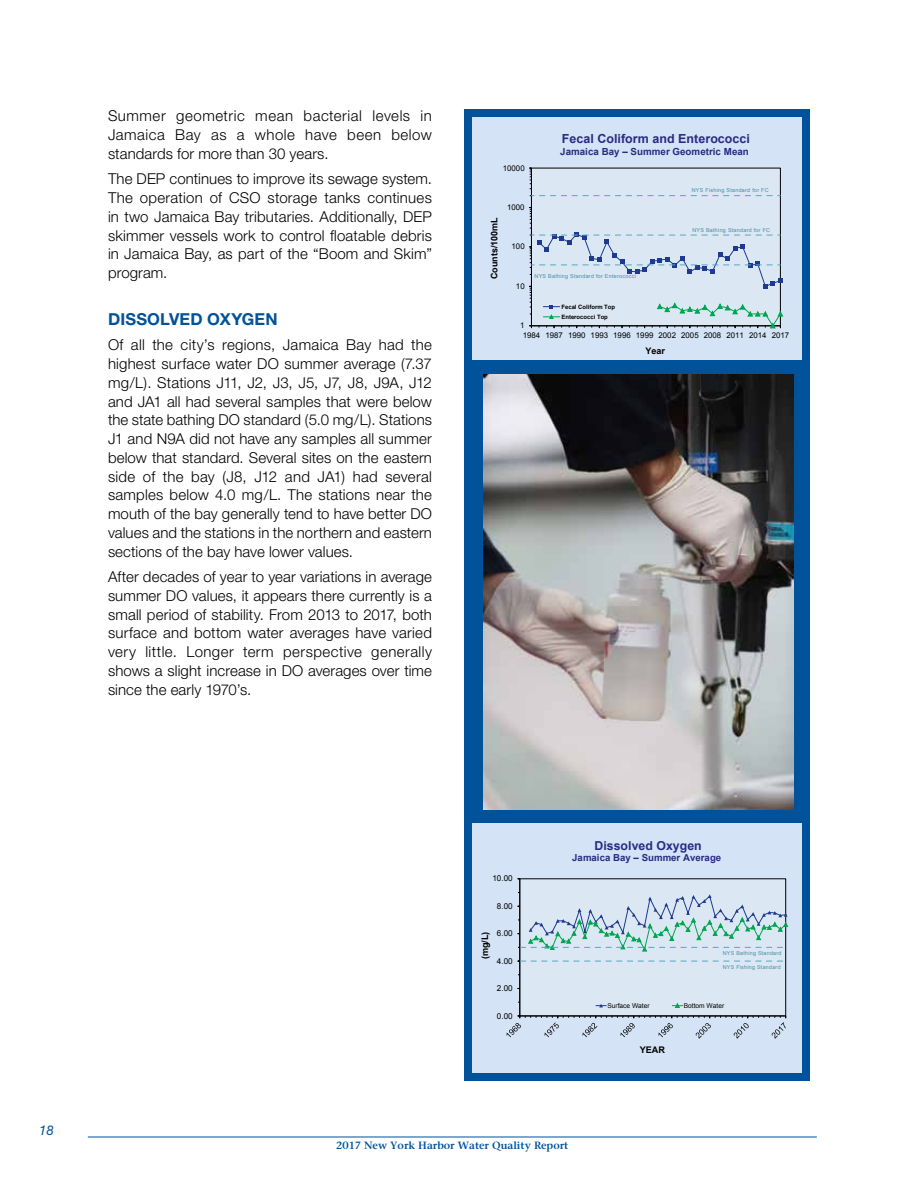
<style>
.page{position:relative;width:918px;height:1188px;background:#fff}
.page>*{position:absolute;margin:0;border:0;box-sizing:border-box;transform-origin:0 0}
.t1{font:700 16.5px "Helvetica Neue";letter-spacing:.01em;color:#00529b}
.t2{font:300 15px/18.8px "Helvetica Neue";letter-spacing:.005em;color:#000;text-align:justify}
.t3{font:italic 13.5px "Helvetica Neue";color:#00529b}
.t4{font:700 12.45px "Arial";letter-spacing:.005em;color:#2a2a86}
.t5{font:700 12.3px "Arial";letter-spacing:.005em;color:#2a2a86}
.t6{font:600 10.5px "Stone Serif";color:#00529b}
.t7{font:700 9.75px "Arial";letter-spacing:.005em;color:#2a2a86}
.t8{font:700 9.6px "Arial";letter-spacing:.005em;color:#2a2a86}
.t9{font:700 9.15px "Arial";color:#000}
.t10{font:700 9px "Arial";color:#000}
.t11{font:8.1px "Arial";color:#000}
.t12{font:7.8px "Arial";color:#000}
.t13{font:6.6px "Arial";color:#000}
.t14{font:700 6px/10.2px "Arial";letter-spacing:.005em;color:#000}
.t15{font:5.4px "Arial";letter-spacing:.05em;color:#488ca7}
</style>
<div class="page">
<hr style="left:88px;top:1137px;width:729px;height:1px;background:#00529b">
<div style="left:464px;top:109px;width:346px;height:972px;background:#00529b"></div>
<div style="left:473px;top:117px;width:329px;height:243px;background:#d4e3f5"></div>
<div style="left:531px;top:168px;width:249px;height:158px;background:#dbe8f3"></div>
<hr style="left:531px;top:168px;width:1px;height:158px;background:#000">
<svg style="left:529px;top:168px;width:2px;height:21px"></svg>
<svg style="left:540px;top:195px;width:240px;height:1px"></svg>
<svg style="left:529px;top:207px;width:254px;height:122px"></svg>
<div style="left:473px;top:824px;width:329px;height:249px;background:#d4e3f5"></div>
<div style="left:520px;top:879px;width:266px;height:137px;background:#dbe8f3"></div>
<div style="left:520px;top:879px;width:266px;height:137px;border:1px solid #000"></div>
<hr style="left:520px;top:879px;width:1px;height:137px;background:#000">
<svg style="left:517px;top:892px;width:271px;height:60px"></svg>
<svg style="left:517px;top:961px;width:269px;height:1px"></svg>
<svg style="left:506px;top:1016px;width:280px;height:23px"></svg>
<svg style="left:596px;top:1004px;width:10px;height:3px"></svg>
<svg style="left:672px;top:1003px;width:11px;height:5px"></svg>
<img style="left:483px;top:374px;width:311px;height:436px">
<p class="t2" style="left:108px;top:106px;width:326px">Summer geometric mean bacterial levels in Jamaica Bay as a whole have been below standards for more than 30 years.</p>
<p class="t2" style="left:108px;top:169px;width:326px">The DEP continues to improve its sewage system.<br>The operation of CSO storage tanks continues in two Jamaica Bay tributaries. Additionally, DEP skimmer vessels work to control floatable debris in Jamaica Bay, as part of the “Boom and Skim” program.</p>
<p class="t1" style="left:108px;top:309px;width:171px">DISSOLVED OXYGEN</p>
<p class="t2" style="left:108px;top:335px;width:326px">Of all the city’s regions, Jamaica Bay had the highest surface water DO summer average (7.37 mg/L). Stations J11, J2, J3, J5, J7, J8, J9A, J12 and JA1 all had several samples that were below the state bathing DO standard (5.0 mg/L). Stations J1 and N9A did not have any samples all summer below that standard. Several sites on the eastern side of the bay (J8, J12 and JA1) had several samples below 4.0 mg/L. The stations near the mouth of the bay generally tend to have better DO values and the stations in the northern and eastern sections of the bay have lower values.</p>
<p class="t2" style="left:108px;top:567px;width:326px">After decades of year to year variations in average summer DO values, it appears there currently is a small period of stability. From 2013 to 2017, both surface and bottom water averages have varied very little. Longer term perspective generally shows a slight increase in DO averages over time since the early 1970’s.</p>
<p class="t12" style="left:503px;top:163px;width:23px">10000</p>
<p class="t10" style="left:488px;top:279px;width:63px;rotate:-90deg">Counts/100mL</p>
<p class="t12" style="left:507px;top:202px;width:19px">1000</p>
<p class="t12" style="left:512px;top:242px;width:15px">100</p>
<p class="t12" style="left:516px;top:281px;width:10px">10</p>
<p class="t12" style="left:520px;top:321px;width:6px">1</p>
<p class="t4" style="left:562px;top:131px;width:190px">Fecal Coliform and Enterococci</p>
<p class="t7" style="left:560px;top:145px;width:190px">Jamaica Bay – Summer Geometric Mean</p>
<p class="t15" style="left:692px;top:187px;width:78px">NYS Fishing Standard for FC</p>
<p class="t15" style="left:535px;top:273px;width:103px">NYS Bathing Standard for Enterococci</p>
<p class="t14" style="left:561px;top:302px;width:55px">Fecal Coliform Top<br>Enterococci Top</p>
<p class="t15" style="left:692px;top:226px;width:79px">NYS Bathing Standard for FC</p>
<p class="t12" style="left:523px;top:330px;width:268px">1984 1987 1990 1993 1996 1999 2002 2005 2008 2011 2014 2017</p>
<p class="t10" style="left:646px;top:345px;width:21px">Year</p>
<p class="t3" style="left:39px;top:1122px;width:16px">18</p>
<p class="t11" style="left:492px;top:873px;width:22px">10.00</p>
<p class="t11" style="left:497px;top:901px;width:17px">8.00</p>
<p class="t11" style="left:497px;top:928px;width:17px">6.00</p>
<p class="t9" style="left:479px;top:959px;width:29px;rotate:-90deg">m( g L/ )</p>
<p class="t11" style="left:497px;top:956px;width:17px">4.00</p>
<p class="t11" style="left:497px;top:983px;width:17px">2.00</p>
<p class="t11" style="left:497px;top:1010px;width:17px">0.00</p>
<p class="t5" style="left:595px;top:837px;width:109px">Dissolved Oxygen</p>
<p class="t8" style="left:572px;top:852px;width:151px">Jamaica Bay – Summer Average</p>
<p class="t15" style="left:723px;top:949px;width:60px">NYS Bathing Standard</p>
<p class="t15" style="left:723px;top:964px;width:59px">NYS Fishing Standard</p>
<p class="t13" style="left:607px;top:1001px;width:44px">Surface Water</p>
<p class="t13" style="left:684px;top:1001px;width:42px">Bottom Water</p>
<p class="t9" style="left:640px;top:1044px;width:27px">YEAR</p>
<p class="t6" style="left:336px;top:1139px;width:234px">2017 New York Harbor Water Quality Report</p>
</div>
